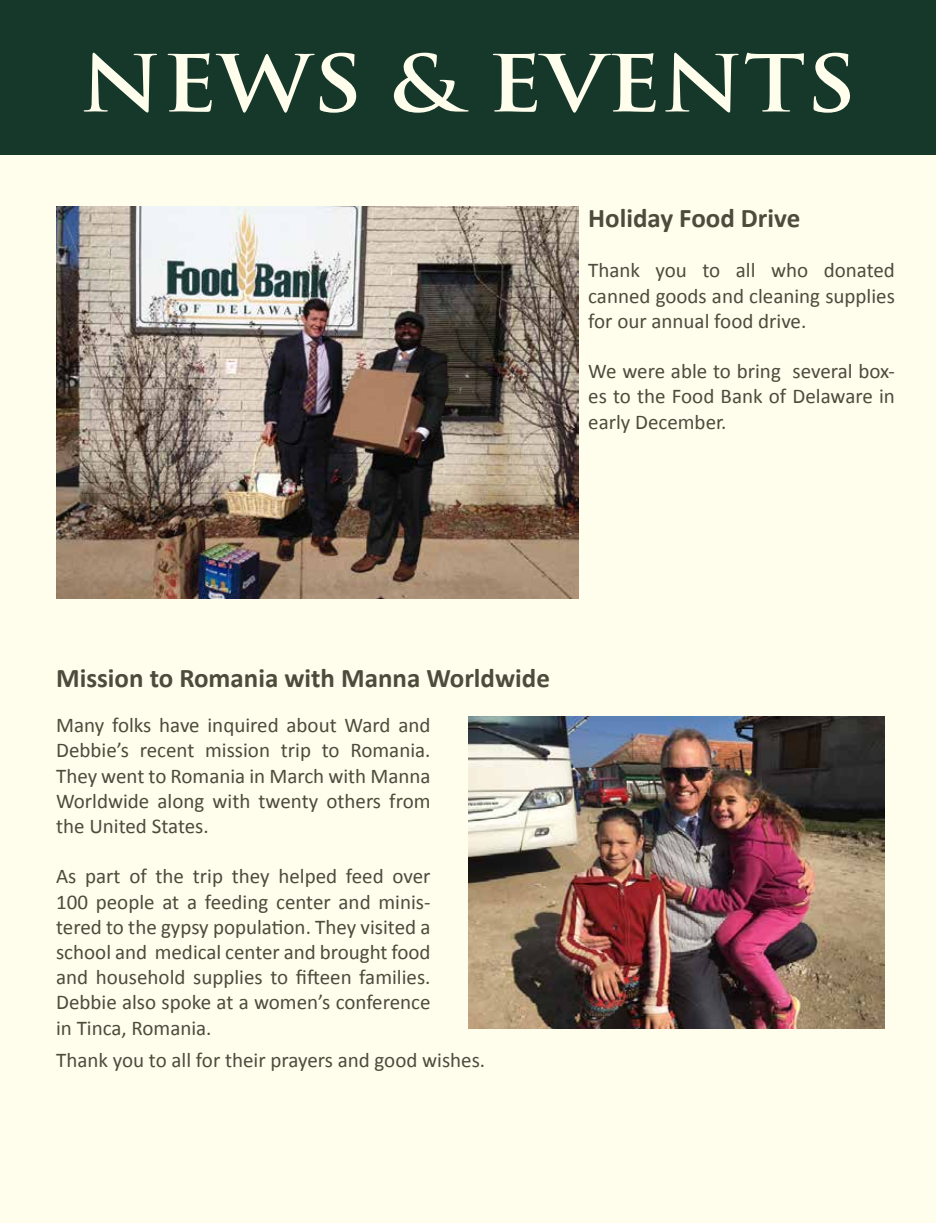
<style>
.page{position:relative;width:936px;height:1224px;background:#fff}
.page>*{position:absolute;margin:0;border:0;box-sizing:border-box;transform-origin:0 0}
.t1{font:700 76.5px "Trajan Pro";color:#fffdec;scale:1.14 1}
.t2{font:700 27px "Calibri";color:#4d4b3c}
.t3{font:21px/25.2px "Calibri";color:#4d4b3c;text-align:justify}
</style>
<div class="page">
<div style="left:1px;top:1px;width:935px;height:1222px;background:#fffdec"></div>
<div style="left:0;top:0;width:936px;height:155px;background:#15382a"></div>
<img style="left:56px;top:207px;width:523px;height:392px">
<img style="left:468px;top:717px;width:416px;height:311px">
<h1 class="t1" style="left:80px;top:36px;width:683px">NEWS &amp; EVENTS</h1>
<p class="t2" style="left:588px;top:201px;width:214px">Holiday Food Drive</p>
<p class="t3" style="left:588px;top:258px;width:308px">Thank you to all who donated canned goods and cleaning supplies for our annual food drive.</p>
<p class="t3" style="left:588px;top:359px;width:308px">We were able to bring several box&shy;es to the Food Bank of Delaware in early December.</p>
<p class="t2" style="left:56px;top:661px;width:495px">Mission to Romania with Manna Worldwide</p>
<p class="t3" style="left:56px;top:713px;width:376px">Many folks have inquired about Ward and Debbie’s recent mission trip to Romania.<br>They went to Romania in March with Manna Worldwide along with twenty others from the United States.</p>
<p class="t3" style="left:56px;top:864px;width:376px">As part of the trip they helped feed over 100 people at a feeding center and minis&shy;tered to the gypsy population. They visited a school and medical center and brought food and household supplies to fifteen families.<br>Debbie also spoke at a women’s conference in Tinca, Romania.</p>
<p class="t3" style="left:56px;top:1048px;width:431px">Thank you to all for their prayers and good wishes.</p>
</div>
